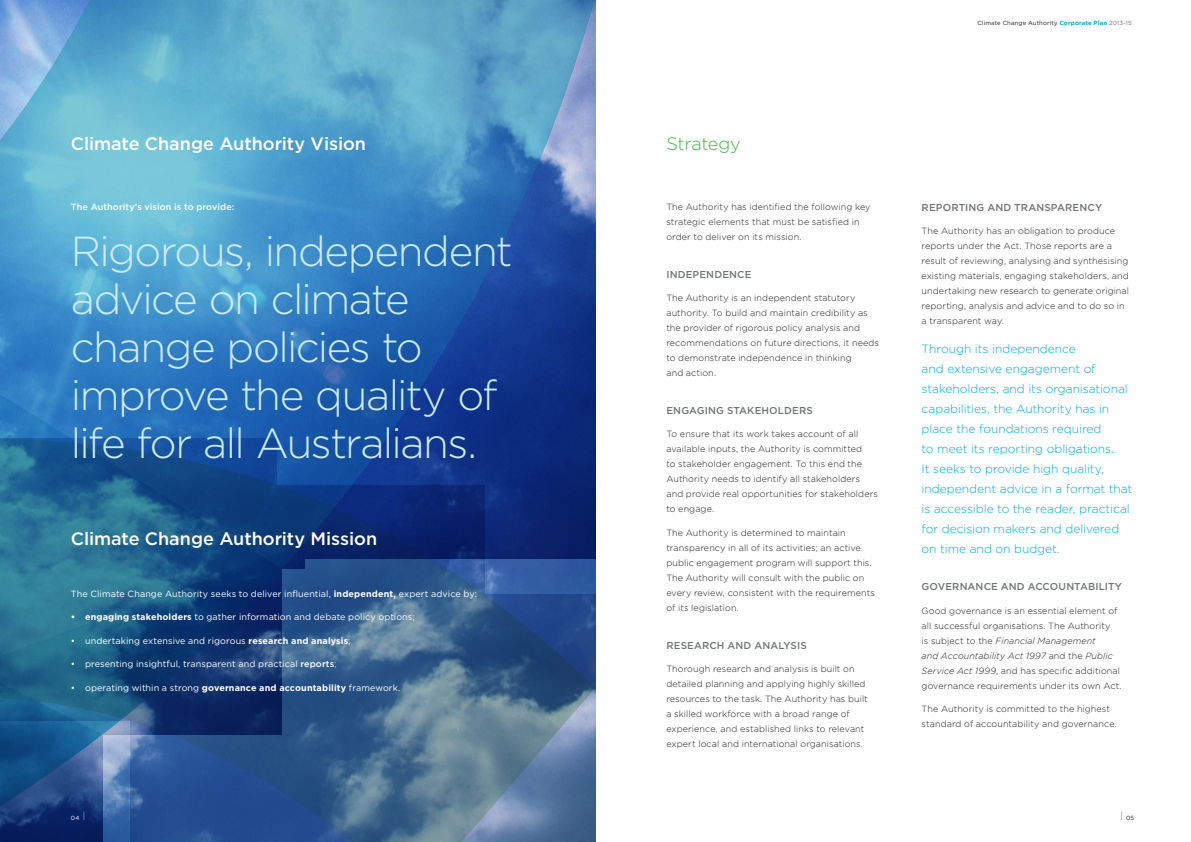
<style>
.page{position:relative;width:1191px;height:842px;background:#fff}
.page>*{position:absolute;margin:0;border:0;box-sizing:border-box;transform-origin:0 0}
.t1{font:300 42px/48px "Gotham";letter-spacing:-.04em;color:#ccebf7}
.Heading_1{font:500 18px "Gotham";letter-spacing:-.005em;color:#fff}
.Heading_1-2{font:300 18px "Gotham";letter-spacing:-.02em;color:#45b749}
.Pull_Quote{font:300 12px/20px "Gotham";letter-spacing:-.005em;color:#00aed5}
.Sub_Heading_1{font:500 10px "Gotham";letter-spacing:.015em;color:#727576}
.Body_Text{font:300 9px/15px "Gotham";letter-spacing:.01em;color:#231f20}
.Body_Text-2{font:9px "Gotham";letter-spacing:.01em;color:#fff}
.Body_Text-3{font:500 9px "Gotham";letter-spacing:.01em;color:#fff}
.t2{font:6px "Gotham";letter-spacing:.025em;color:#231f20}
.t3{font:6px "Gotham";color:#fff}
.s1{font-weight:700}
.s2{font-weight:500}
.s3{font-weight:300}
.s4{font-size:12px;color:#86cde6}
.s5{font-weight:700;color:#00aed5}
.s6{color:#727576}
.s7{font-style:italic}
.s8{font-size:12px;color:#129fce}
</style>
<div class="page">
<svg style="left:0;top:0;width:596px;height:558px;background:#468bc1"></svg>
<svg style="left:0;top:438px;width:595px;height:404px;background:#1c4389"></svg>
<svg style="left:484px;top:594px;width:111px;height:248px;background:#486891"></svg>
<svg style="left:0;top:438px;width:276px;height:283px;background:#226791"></svg>
<svg style="left:130px;top:485px;width:354px;height:357px;background:#295083"></svg>
<p class="Heading_1" style="left:71px;top:132px;width:297px">Climate Change Authority Vision</p>
<p class="Body_Text-3" style="left:71px;top:201px;width:165px">The Authority’s vision is to provide:</p>
<p class="t1" style="left:71px;top:226px;width:443px">Rigorous, independent advice on climate change policies to improve the quality of life for all Australians.</p>
<p class="Heading_1" style="left:71px;top:527px;width:308px">Climate Change Authority Mission</p>
<p class="Body_Text-2" style="left:71px;top:588px;width:408px">The Climate Change Authority seeks to deliver influential, <span class="s1">independent,</span> expert advice by:</p>
<p class="Body_Text-2" style="left:71px;top:611px;width:345px"><span class="s1">• engaging stakeholders</span> to gather information and debate policy options;</p>
<p class="Body_Text-2" style="left:71px;top:635px;width:281px">• undertaking extensive and rigorous <span class="s1">research and analysis</span>;</p>
<p class="Body_Text-2" style="left:71px;top:658px;width:267px">• presenting insightful, transparent and practical <span class="s2">reports</span><span class="s3">;</span></p>
<p class="Body_Text-2" style="left:71px;top:682px;width:331px">• operating within a strong <span class="s1">governance and accountability</span> framework.</p>
<p class="t3" style="left:71px;top:814px;width:15px">04 <span class="s4">I</span></p>
<p class="t2" style="left:977px;top:19px;width:156px">Climate Change Authority <span class="s5">Corporate Plan</span> <span class="s6">2013-15</span></p>
<p class="Heading_1-2" style="left:666px;top:132px;width:76px">Strategy</p>
<p class="Body_Text" style="left:666px;top:199px;width:206px">The Authority has identified the following key strategic elements that must be satisfied in order to deliver on its mission.</p>
<p class="Sub_Heading_1" style="left:666px;top:267px;width:87px">INDEPENDENCE</p>
<p class="Body_Text" style="left:666px;top:290px;width:214px">The Authority is an independent statutory authority. To build and maintain credibility as the provider of rigorous policy analysis and recommendations on future directions, it needs to demonstrate independence in thinking<br>and action.</p>
<p class="Sub_Heading_1" style="left:666px;top:404px;width:148px">ENGAGING STAKEHOLDERS</p>
<p class="Body_Text" style="left:666px;top:426px;width:213px">To ensure that its work takes account of all available inputs, the Authority is committed<br>to stakeholder engagement. To this end the Authority needs to identify all stakeholders and provide real opportunities for stakeholders to engage.</p>
<p class="Body_Text" style="left:666px;top:525px;width:210px">The Authority is determined to maintain transparency in all of its activities; an active public engagement program will support this.<br>The Authority will consult with the public on every review, consistent with the requirements of its legislation.</p>
<p class="Sub_Heading_1" style="left:666px;top:638px;width:142px">RESEARCH AND ANALYSIS</p>
<p class="Body_Text" style="left:666px;top:661px;width:203px">Thorough research and analysis is built on detailed planning and applying highly skilled resources to the task. The Authority has built a skilled workforce with a broad range of experience, and established links to relevant expert local and international organisations.</p>
<p class="Sub_Heading_1" style="left:921px;top:201px;width:182px">REPORTING AND TRANSPARENCY</p>
<p class="Body_Text" style="left:921px;top:223px;width:209px">The Authority has an obligation to produce reports under the Act. Those reports are a result of reviewing, analysing and synthesising existing materials, engaging stakeholders, and undertaking new research to generate original reporting, analysis and advice and to do so in a transparent way.</p>
<p class="Pull_Quote" style="left:921px;top:338px;width:212px">Through its independence<br>and extensive engagement of stakeholders, and its organisational capabilities, the Authority has in place the foundations required<br>to meet its reporting obligations.<br>It seeks to provide high quality, independent advice in a format that is accessible to the reader, practical for decision makers and delivered on time and on budget.</p>
<p class="Sub_Heading_1" style="left:921px;top:580px;width:202px">GOVERNANCE AND ACCOUNTABILITY</p>
<p class="Body_Text" style="left:921px;top:603px;width:201px">Good governance is an essential element of all successful organisations. The Authority<br>is subject to the <span class="s7">Financial Management<br>and Accountability Act 1997</span> and the <span class="s7">Public Service Act 1999</span>, and has specific additional governance requirements under its own Act.</p>
<p class="Body_Text" style="left:921px;top:701px;width:197px">The Authority is committed to the highest standard of accountability and governance.</p>
<p class="t2" style="left:1120px;top:814px;width:15px"><span class="s8">I</span> 05</p>
</div>
